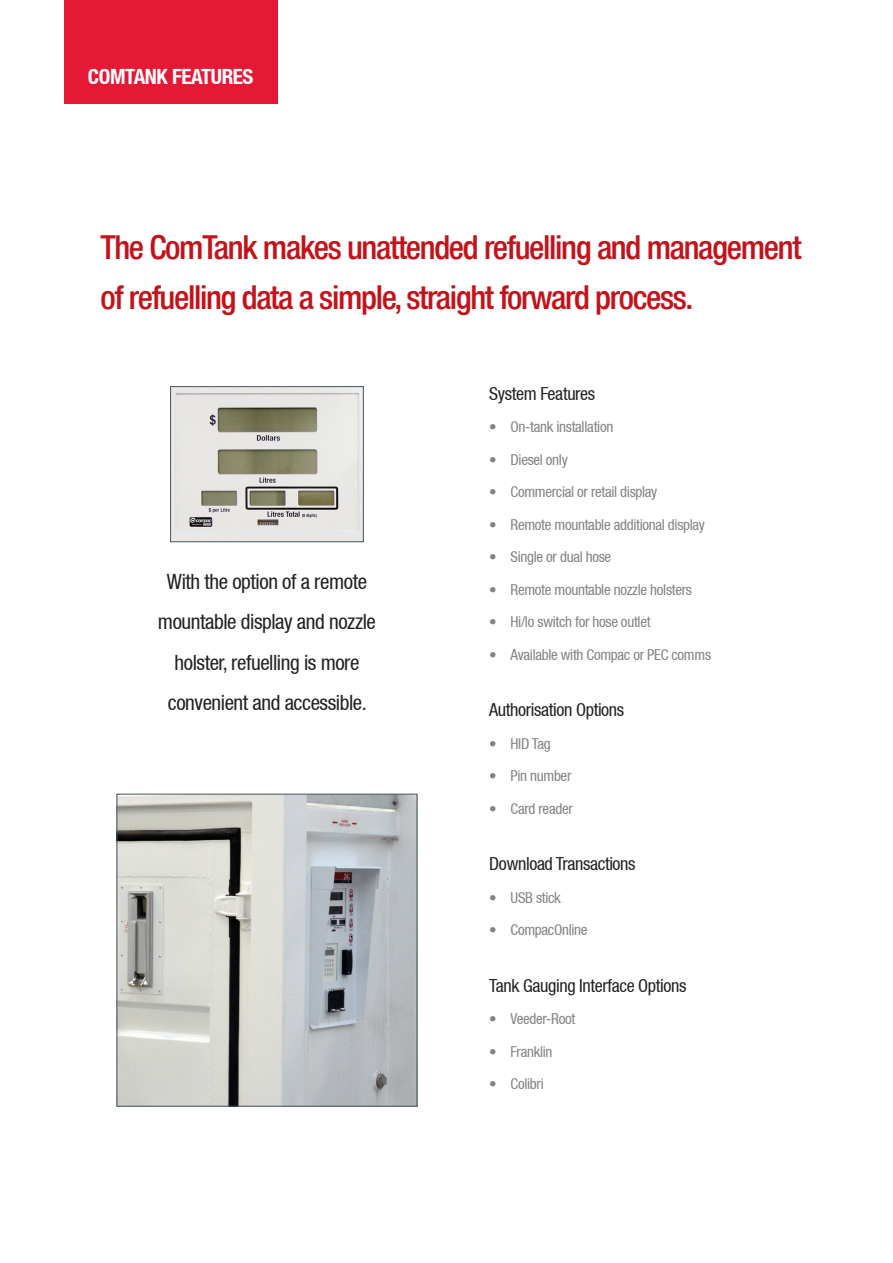
<style>
.page{position:relative;width:893px;height:1263px;background:#fff}
.page>*{position:absolute;margin:0;border:0;box-sizing:border-box;transform-origin:0 0}
.t1{font:500 condensed 33px/49.5px "Helvetica Neue LT";letter-spacing:-.04em;color:#c4121a}
.t2{font:condensed 21px/40.5px "Helvetica Neue LT";letter-spacing:-.02em;color:#231f20;text-align:center}
.t3{font:700 condensed 21px "Helvetica Neue LT";letter-spacing:-.02em;color:#fff}
.t4{font:condensed 18px "Helvetica Neue LT";letter-spacing:-.02em;color:#231f20}
.t5{font:condensed 15px "Helvetica Neue LT";letter-spacing:-.02em;color:#808285}
</style>
<div class="page">
<div style="left:64px;top:0;width:214px;height:103px;background:#e51836"></div>
<img style="left:172px;top:388px;width:190px;height:152px">
<div style="left:170px;top:386px;width:194px;height:156px;border:1px solid #45555f"></div>
<img style="left:119px;top:796px;width:296px;height:308px">
<div style="left:117px;top:794px;width:300px;height:312px;border:1px solid #45555f"></div>
<h2 class="t3" style="left:88px;top:64px;width:167px">COMTANK FEATURES</h2>
<h1 class="t1" style="left:100px;top:222px;width:703px">The ComTank makes unattended refuelling and management of refuelling data a simple, straight forward process.</h1>
<h2 class="t2" style="left:158px;top:561px;width:219px">With the option of a remote mountable display and nozzle holster, refuelling is more convenient and accessible.</h2>
<p class="t4" style="left:489px;top:383px;width:107px">System Features</p>
<p class="t5" style="left:489px;top:418px;width:126px">• On-tank installation</p>
<p class="t5" style="left:489px;top:451px;width:80px">• Diesel only</p>
<p class="t5" style="left:489px;top:483px;width:170px">• Commercial or retail display</p>
<p class="t5" style="left:489px;top:516px;width:217px">• Remote mountable additional display</p>
<p class="t5" style="left:489px;top:548px;width:123px">• Single or dual hose</p>
<p class="t5" style="left:489px;top:581px;width:204px">• Remote mountable nozzle holsters</p>
<p class="t5" style="left:489px;top:613px;width:163px">• Hi/lo switch for hose outlet</p>
<p class="t5" style="left:489px;top:646px;width:223px">• Available with Compac or PEC comms</p>
<p class="t4" style="left:489px;top:699px;width:136px">Authorisation Options</p>
<p class="t5" style="left:489px;top:735px;width:63px">• HID Tag</p>
<p class="t5" style="left:489px;top:767px;width:84px">• Pin number</p>
<p class="t5" style="left:489px;top:800px;width:85px">• Card reader</p>
<p class="t4" style="left:489px;top:853px;width:148px">Download Transactions</p>
<p class="t5" style="left:489px;top:889px;width:73px">• USB stick</p>
<p class="t5" style="left:489px;top:921px;width:100px">• CompacOnline</p>
<p class="t4" style="left:489px;top:975px;width:199px">Tank Gauging Interface Options</p>
<p class="t5" style="left:489px;top:1010px;width:87px">• Veeder-Root</p>
<p class="t5" style="left:489px;top:1043px;width:65px">• Franklin</p>
<p class="t5" style="left:489px;top:1075px;width:56px">• Colibri</p>
</div>
